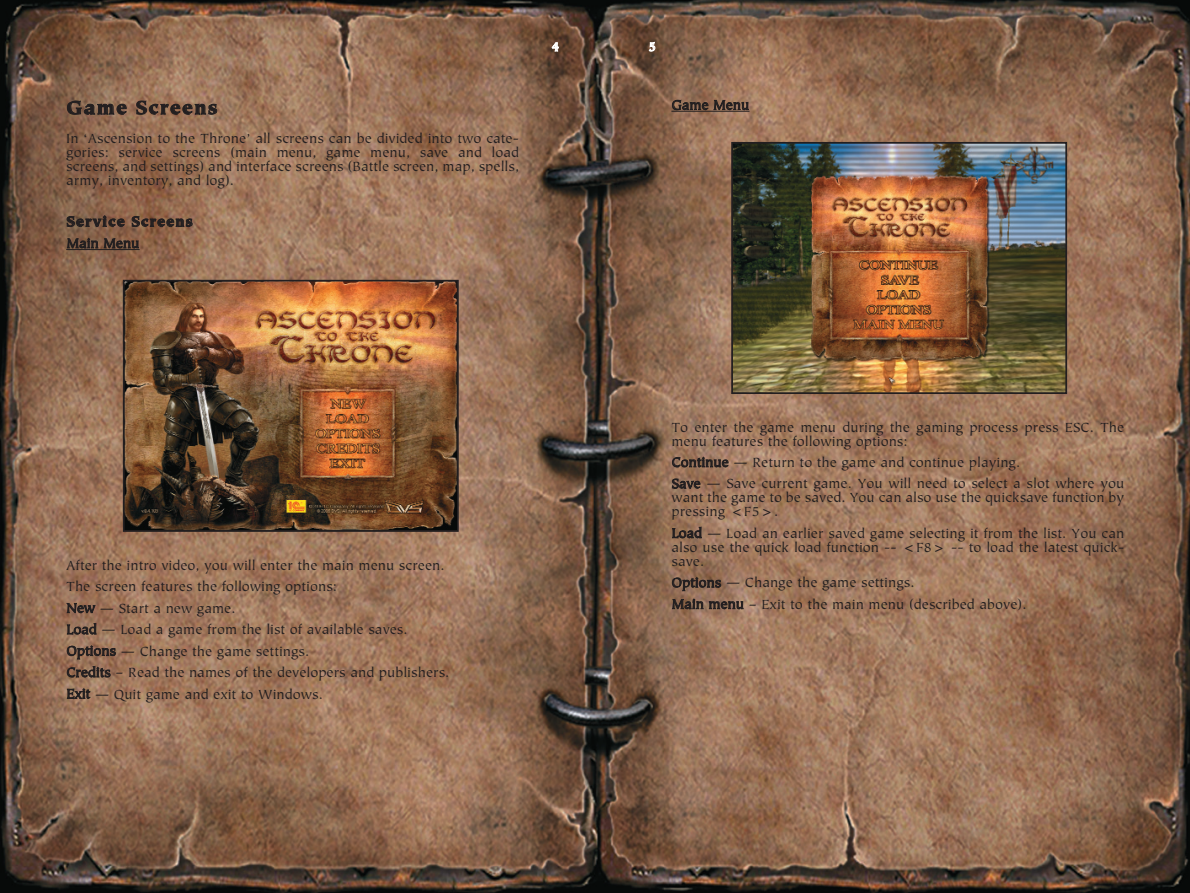
<style>
.page{position:relative;width:1190px;height:893px;background:#fff}
.page>*{position:absolute;margin:0;border:0;box-sizing:border-box;transform-origin:0 0}
.t1{font:21px "Tiepolo CZ Black";letter-spacing:.06em;color:#231f20}
.t2{font:15.75px "Tiepolo CZ Black";letter-spacing:.06em;color:#231f20}
.t3{font:14.88px/21.5px "Tiepolo CZ Book";color:#231f20}
.t4{font:14px "Tiepolo CZ Black";color:#fff;scale:.85 1}
</style>
<div class="page">
<img style="left:0;top:0;width:1190px;height:892px">
<hr style="left:66px;top:249px;width:74px;height:1px;background:#231f20">
<hr style="left:671px;top:111px;width:79px;height:1px;background:#231f20">
<img style="left:126px;top:283px;width:330px;height:246px">
<div style="left:123px;top:280px;width:336px;height:252px;border:2px solid #231f20"></div>
<img style="left:734px;top:145px;width:330px;height:246px">
<div style="left:731px;top:142px;width:336px;height:252px;border:2px solid #231f20"></div>
<h1 class="t1" style="left:67px;top:99px;width:152px">Game Screens</h1>
<p class="t3" style="left:66px;top:133px;width:454px;line-height:14px;text-align:justify">In ‘Ascension to the Throne’ all screens can be divided into two cate&shy;gories: service screens (main menu, game menu, save and load screens, and settings) and interface screens (Battle screen, map, spells, army, inventory, and log).</p>
<p class="t2" style="left:66px;top:215px;width:128px">Service Screens</p>
<p class="t3" style="left:66px;top:233px;width:74px">Main Menu</p>
<p class="t4" style="left:552px;top:41px;width:10px">4</p>
<p class="t4" style="left:649px;top:41px;width:10px">5</p>
<p class="t3" style="left:672px;top:95px;width:79px">Game Menu</p>
<p class="t3" style="left:66px;top:555px;width:385px">After the intro video, you will enter the main menu screen.<br>The screen features the following options:<br>New — Start a new game.<br>Load — Load a game from the list of available saves.<br>Options — Change the game settings.<br>Credits – Read the names of the developers and publishers.<br>Exit — Quit game and exit to Windows.</p>
<p class="t3" style="left:671px;top:421px;width:454px;line-height:14px">To enter the game menu during the gaming process press ESC. The menu features the following options:</p>
<p class="t3" style="left:672px;top:452px;width:454px">Continue — Return to the game and continue playing.<br>Save — Save current game. You will need to select a slot where you</p>
<p class="t3" style="left:671px;top:492px;width:454px;line-height:14px">want the game to be saved. You can also use the quicksave function by pressing &lt;F5&gt;.</p>
<p class="t3" style="left:671px;top:527px;width:454px;line-height:14px;text-align:justify">Load — Load an earlier saved game selecting it from the list. You can also use the quick load function -- &lt;F8&gt; -- to load the latest quick&shy;save.</p>
<p class="t3" style="left:672px;top:573px;width:356px">Options — Change the game settings.<br>Main menu – Exit to the main menu (described above).</p>
</div>
